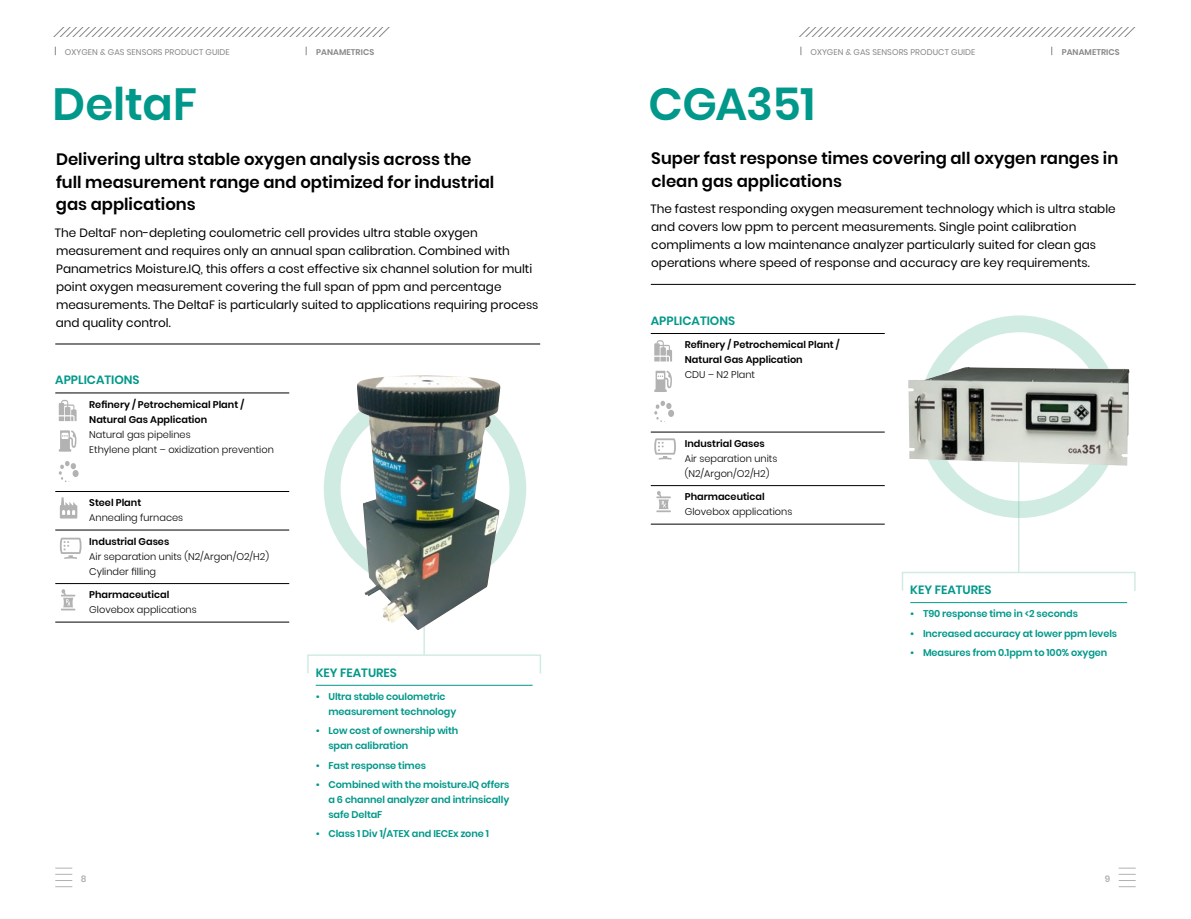
<style>
.page{position:relative;width:1191px;height:919px;background:#fff}
.page>*{position:absolute;margin:0;border:0;box-sizing:border-box;transform-origin:0 0}
.t1{font:600 45px "Poppins";letter-spacing:-.01em;color:#00988a}
.Intro_text{font:600 16.5px/22.5px "Poppins";color:#000}
.t2{font:12px/18px "Poppins";color:#000}
.t3{font:600 12px "Poppins";color:#00988a}
.t4{font:300 9.75px/15px "Poppins";color:#000}
.t5{font:600 9.75px/15px "Poppins";letter-spacing:-.01em;color:#00988a}
.t6{font:600 9.75px/15px "Poppins";color:#000}
.t7{font:600 9px "Poppins";color:#b3b2b2}
.t8{font:8.25px "Poppins";letter-spacing:.01em;color:#878787}
.t9{font:600 8.25px "Poppins";letter-spacing:.01em;color:#878787}
.s1{font-weight:600}
.s2{font-weight:300}
</style>
<div class="page">
<hr style="left:1018px;top:409px;width:1px;height:162px;background:#63bda1">
<div style="left:918px;top:315px;width:202px;height:203px;border:17px solid #63bda1;border-radius:50%"></div>
<hr style="left:423px;top:529px;width:2px;height:125px;background:#63bda1">
<div style="left:324px;top:387px;width:202px;height:203px;border:17px solid #63bda1;border-radius:50%"></div>
<svg style="left:1119px;top:867px;width:16px;height:1px"></svg>
<svg style="left:1118px;top:874px;width:17px;height:13px"></svg>
<svg style="left:55px;top:867px;width:17px;height:1px"></svg>
<svg style="left:55px;top:874px;width:17px;height:13px"></svg>
<svg style="left:54px;top:28px;width:335px;height:8px"></svg>
<svg style="left:800px;top:28px;width:335px;height:8px"></svg>
<hr style="left:651px;top:333px;width:233px;height:1px;background:#000">
<hr style="left:651px;top:432px;width:233px;height:1px;background:#000">
<hr style="left:651px;top:485px;width:233px;height:1px;background:#000">
<hr style="left:651px;top:524px;width:233px;height:1px;background:#000">
<hr style="left:651px;top:284px;width:484px;height:1px;background:#000">
<hr style="left:55px;top:344px;width:485px;height:1px;background:#000">
<hr style="left:910px;top:602px;width:217px;height:1px;background:#00988a">
<hr style="left:316px;top:685px;width:216px;height:1px;background:#00988a">
<svg style="left:654px;top:340px;width:18px;height:21px"></svg>
<svg style="left:654px;top:370px;width:18px;height:22px"></svg>
<hr style="left:55px;top:392px;width:234px;height:1px;background:#000">
<hr style="left:55px;top:491px;width:234px;height:1px;background:#000">
<hr style="left:55px;top:529px;width:234px;height:1px;background:#000">
<hr style="left:55px;top:583px;width:234px;height:1px;background:#000">
<hr style="left:55px;top:621px;width:234px;height:1px;background:#000">
<svg style="left:59px;top:400px;width:18px;height:21px"></svg>
<svg style="left:59px;top:430px;width:18px;height:21px"></svg>
<div style="left:73px;top:470px;width:6px;height:7px;background:#b3b2b2;border-radius:50%"></div>
<svg style="left:59px;top:461px;width:17px;height:21px"></svg>
<div style="left:668px;top:410px;width:6px;height:7px;background:#b3b2b2;border-radius:50%"></div>
<svg style="left:654px;top:401px;width:18px;height:21px"></svg>
<svg style="left:60px;top:537px;width:22px;height:22px"></svg>
<svg style="left:654px;top:438px;width:22px;height:21px"></svg>
<svg style="left:60px;top:497px;width:17px;height:21px"></svg>
<svg style="left:656px;top:491px;width:15px;height:21px"></svg>
<svg style="left:61px;top:589px;width:14px;height:21px"></svg>
<img style="left:908px;top:367px;width:221px;height:98px">
<img style="left:356px;top:375px;width:144px;height:255px">
<p class="t8" style="left:65px;top:47px;width:166px">OXYGEN &amp; GAS SENSORS PRODUCT GUIDE</p>
<p class="t9" style="left:316px;top:47px;width:60px">PANAMETRICS</p>
<p class="t8" style="left:810px;top:47px;width:166px">OXYGEN &amp; GAS SENSORS PRODUCT GUIDE</p>
<p class="t9" style="left:1061px;top:47px;width:60px">PANAMETRICS</p>
<h1 class="t1" style="left:53px;top:78px;width:146px">DeltaF</h1>
<h1 class="t1" style="left:648px;top:78px;width:168px">CGA351</h1>
<p class="Intro_text" style="left:56px;top:148px;width:440px">Delivering ultra stable oxygen analysis across the full measurement range and optimized for industrial gas applications</p>
<h3 class="t2" style="left:55px;top:223px;width:485px">The DeltaF non-depleting coulometric cell provides ultra stable oxygen measurement and requires only an annual span calibration. Combined with Panametrics Moisture.IQ, this offers a cost effective six channel solution for multi point oxygen measurement covering the full span of ppm and percentage measurements. The DeltaF is particularly suited to applications requiring process and quality control.</h3>
<p class="t3" style="left:55px;top:373px;width:86px">APPLICATIONS</p>
<p class="t4" style="left:89px;top:397px;width:186px"><span class="s1">Refinery / Petrochemical Plant /<br>Natural Gas Application<br></span>Natural gas pipelines<br>Ethylene plant – oxidization prevention</p>
<p class="t4" style="left:89px;top:495px;width:95px"><span class="s1">Steel Plant<br></span>Annealing furnaces</p>
<p class="t4" style="left:89px;top:534px;width:181px"><span class="s1">Industrial Gases<br></span>Air separation units (N2/Argon/O2/H2)<br>Cylinder filling</p>
<p class="t4" style="left:89px;top:587px;width:109px"><span class="s1">Pharmaceutical<br></span>Glovebox applications</p>
<p class="t3" style="left:316px;top:665px;width:83px">KEY FEATURES</p>
<p class="t5" style="left:328px;top:689px;width:129px;text-indent:-13px">• Ultra stable coulometric measurement technology</p>
<p class="t5" style="left:328px;top:723px;width:131px;text-indent:-13px">• Low cost of ownership with span calibration</p>
<p class="t5" style="left:316px;top:757px;width:112px">• Fast response times</p>
<p class="t5" style="left:328px;top:777px;width:182px;text-align:justify;text-indent:-13px">• Combined with the moisture.IQ offers a 6 channel analyzer and intrinsically safe DeltaF</p>
<p class="t5" style="left:316px;top:826px;width:175px">• Class 1 Div 1/ATEX and IECEx zone 1</p>
<p class="Intro_text" style="left:651px;top:147px;width:468px">Super fast response times covering all oxygen ranges in clean gas applications</p>
<h3 class="t2" style="left:650px;top:200px;width:467px">The fastest responding oxygen measurement technology which is ultra stable and covers low ppm to percent measurements. Single point calibration compliments a low maintenance analyzer particularly suited for clean gas operations where speed of response and accuracy are key requirements.</h3>
<p class="t3" style="left:651px;top:313px;width:86px">APPLICATIONS</p>
<p class="t6" style="left:685px;top:337px;width:156px">Refinery / Petrochemical Plant /<br>Natural Gas Application<br><span class="s2">CDU – N2 Plant</span></p>
<p class="t4" style="left:685px;top:436px;width:94px"><span class="s1">Industrial Gases<br></span>Air separation units (N2/Argon/O2/H2)</p>
<p class="t4" style="left:685px;top:489px;width:109px"><span class="s1">Pharmaceutical<br></span>Glovebox applications</p>
<p class="t3" style="left:910px;top:582px;width:83px">KEY FEATURES</p>
<p class="t5" style="left:910px;top:606px;width:169px">• T90 response time in &lt;2 seconds</p>
<p class="t5" style="left:910px;top:625px;width:208px">• Increased accuracy at lower ppm levels</p>
<p class="t5" style="left:910px;top:645px;width:199px">• Measures from 0.1ppm to 100% oxygen</p>
<p class="t7" style="left:81px;top:873px;width:7px">8</p>
<p class="t7" style="left:1104px;top:873px;width:7px">9</p>
</div>
